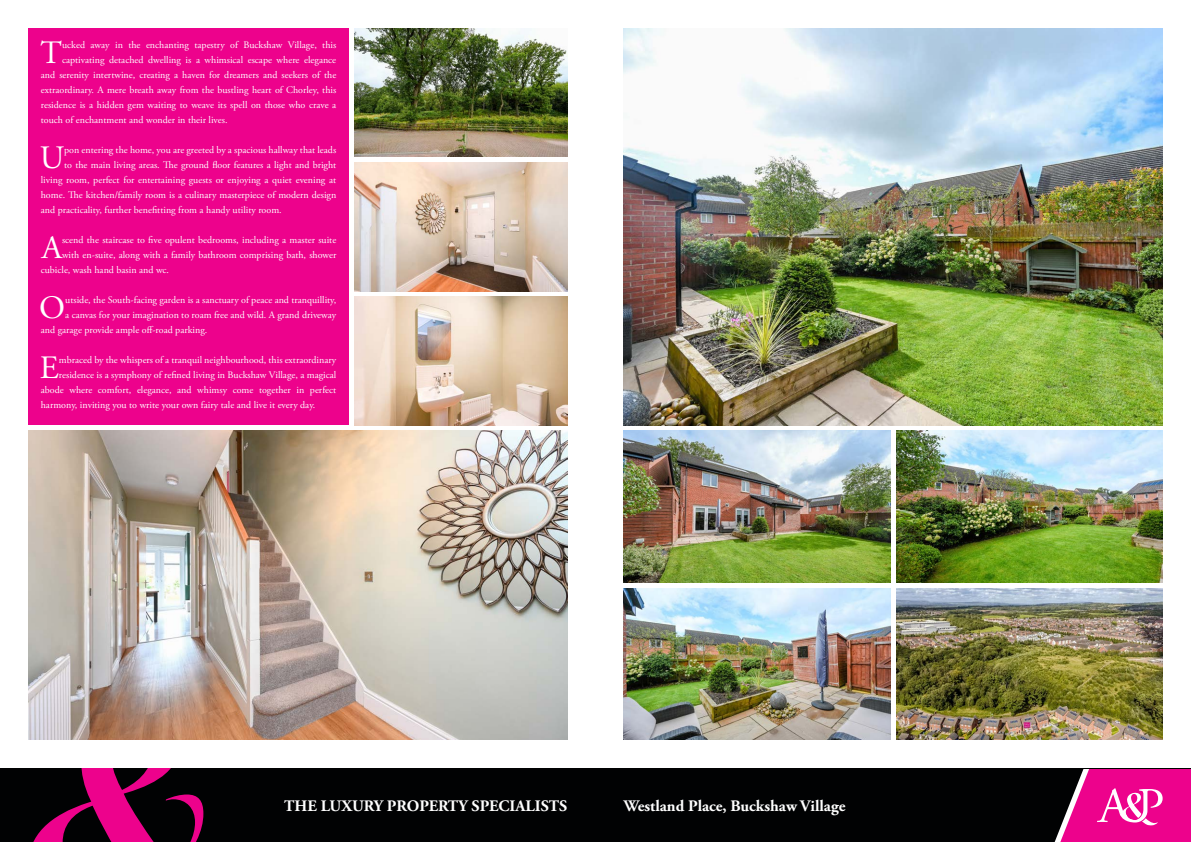
<style>
.page{position:relative;width:1191px;height:842px;background:#fff}
.page>*{position:absolute;margin:0;border:0;box-sizing:border-box;transform-origin:0 0}
.t1{font:32.6px "Adobe Garamond Pro";color:#fff}
.t2{font:700 16px "Adobe Garamond Pro";color:#fff}
.t3{font:10px "Adobe Garamond Pro";color:#fff}
</style>
<div class="page">
<div style="left:0;top:769px;width:1191px;height:73px;background:#010203"></div>
<svg style="left:33px;top:769px;width:171px;height:73px"></svg>
<svg style="left:1054px;top:769px;width:137px;height:73px;background:#d51e89"></svg>
<img style="left:28px;top:431px;width:539px;height:309px">
<div style="left:28px;top:28px;width:321px;height:397px;background:#ed028c"></div>
<img style="left:624px;top:28px;width:538px;height:397px">
<img style="left:896px;top:588px;width:266px;height:152px">
<img style="left:624px;top:588px;width:266px;height:152px">
<img style="left:896px;top:431px;width:266px;height:152px">
<img style="left:624px;top:431px;width:266px;height:152px">
<img style="left:354px;top:297px;width:213px;height:128px">
<img style="left:354px;top:163px;width:213px;height:128px">
<img style="left:354px;top:28px;width:213px;height:129px">
<p class="t1" style="left:41px;top:33px;width:23px">T</p>
<p class="t3" style="left:62px;top:39px;width:276px">ucked away in the enchanting tapestry of Buckshaw Village, this</p>
<p class="t3" style="left:62px;top:54px;width:276px">captivating detached dwelling is a whimsical escape where elegance</p>
<p class="t3" style="left:41px;top:69px;width:297px">and serenity intertwine, creating a haven for dreamers and seekers of the</p>
<p class="t3" style="left:41px;top:84px;width:297px">extraordinary. A mere breath away from the bustling heart of Chorley, this</p>
<p class="t3" style="left:41px;top:99px;width:297px">residence is a hidden gem waiting to weave its spell on those who crave a</p>
<p class="t3" style="left:41px;top:114px;width:188px">touch of enchantment and wonder in their lives.</p>
<p class="t1" style="left:40px;top:138px;width:26px">U</p>
<p class="t3" style="left:64px;top:144px;width:274px">pon entering the home, you are greeted by a spacious hallway that leads</p>
<p class="t3" style="left:64px;top:159px;width:274px">to the main living areas. The ground floor features a light and bright</p>
<p class="t3" style="left:41px;top:174px;width:297px">living room, perfect for entertaining guests or enjoying a quiet evening at</p>
<p class="t3" style="left:41px;top:189px;width:297px">home. The kitchen/family room is a culinary masterpiece of modern design</p>
<p class="t3" style="left:41px;top:204px;width:242px">and practicality, further benefitting from a handy utility room.</p>
<p class="t1" style="left:42px;top:228px;width:22px">A</p>
<p class="t3" style="left:62px;top:234px;width:276px">scend the staircase to five opulent bedrooms, including a master suite</p>
<p class="t3" style="left:62px;top:249px;width:276px">with en-suite, along with a family bathroom comprising bath, shower</p>
<p class="t3" style="left:41px;top:264px;width:130px">cubicle, wash hand basin and wc.</p>
<p class="t1" style="left:39px;top:288px;width:27px">O</p>
<p class="t3" style="left:65px;top:294px;width:272px">utside, the South-facing garden is a sanctuary of peace and tranquillity,</p>
<p class="t3" style="left:65px;top:309px;width:272px">a canvas for your imagination to roam free and wild. A grand driveway</p>
<p class="t3" style="left:41px;top:324px;width:168px">and garage provide ample off-road parking.</p>
<p class="t1" style="left:40px;top:348px;width:21px">E</p>
<p class="t3" style="left:59px;top:354px;width:279px">mbraced by the whispers of a tranquil neighbourhood, this extraordinary</p>
<p class="t3" style="left:59px;top:369px;width:279px">residence is a symphony of refined living in Buckshaw Village, a magical</p>
<p class="t3" style="left:41px;top:384px;width:297px">abode where comfort, elegance, and whimsy come together in perfect</p>
<p class="t3" style="left:41px;top:399px;width:276px">harmony, inviting you to write your own fairy tale and live it every day.</p>
<p class="t2" style="left:284px;top:797px;width:284px">THE LUXURY PROPERTY SPECIALISTS</p>
<p class="t2" style="left:624px;top:797px;width:223px">Westland Place, Buckshaw Village</p>
</div>
